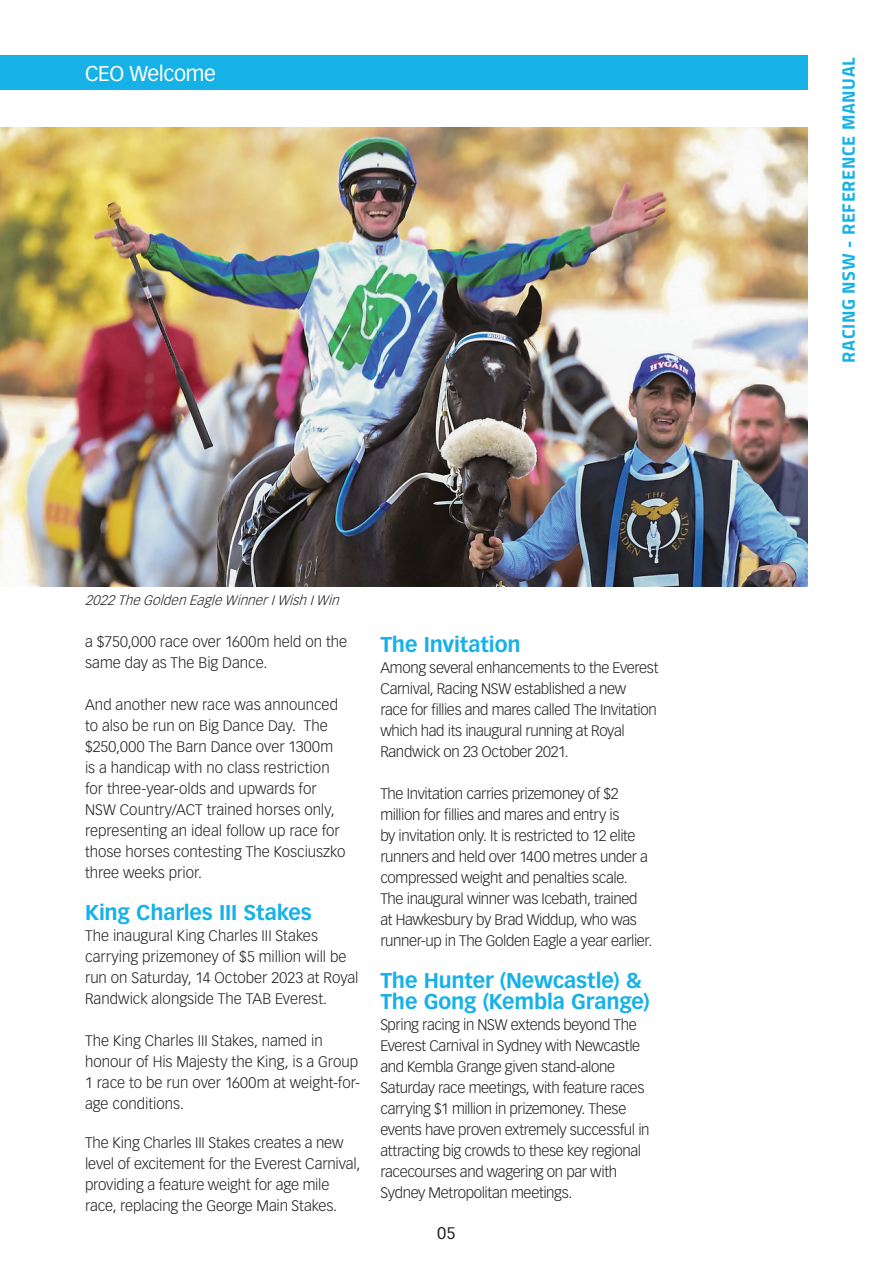
<style>
.page{position:relative;width:893px;height:1263px;background:#fff}
.page>*{position:absolute;margin:0;border:0;box-sizing:border-box;transform-origin:0 0}
.Body{font:700 21px/21px "Vectora LT Std";letter-spacing:-.005em;color:#15b1e7}
.Top_Folio{font:21px "Vectora LT Std";letter-spacing:-.02em;color:#fff}
.t1{font:700 18px "Titillium";letter-spacing:.035em;color:#15b1e7}
.t2{font:16.5px "Vectora LT Std";color:#231f20}
.Body-2{font:300 15px/21px "Vectora LT Std";letter-spacing:-.015em;color:#231f20}
.Body-3{font:italic 300 13.5px "Vectora LT Std";color:#231f20}
</style>
<div class="page">
<div style="left:0;top:56px;width:808px;height:34px;background:#15b1e7"></div>
<img style="left:0;top:128px;width:808px;height:459px">
<p class="Top_Folio" style="left:85px;top:61px;width:132px">CEO Welcome</p>
<p class="Body-3" style="left:85px;top:592px;width:259px">2022TheGoldenEagleWinnerIWishIWin</p>
<p class="Body-2" style="left:85px;top:632px;width:264px">a $750,000 race over 1600m held on the same day as The Big Dance.</p>
<p class="Body-2" style="left:85px;top:695px;width:262px">And another new race was announced to also be run on Big Dance Day. The $250,000 The Barn Dance over 1300m is a handicap with no class restriction for three-year-olds and upwards for NSW Country/ACT trained horses only, representing an ideal follow up race for those horses contesting The Kosciuszko three weeks prior.</p>
<p class="Body" style="left:85px;top:902px;width:228px">King Charles III Stakes</p>
<p class="Body-2" style="left:85px;top:926px;width:275px">The inaugural King Charles III Stakes carrying prizemoney of $5 million will be run on Saturday, 14 October 2023 at Royal Randwick alongside The TAB Everest.</p>
<p class="Body-2" style="left:85px;top:1031px;width:276px">The King Charles III Stakes, named in honour of His Majesty the King, is a Group 1 race to be run over 1600m at weight-for&shy;age conditions.</p>
<p class="Body-2" style="left:85px;top:1133px;width:277px">The King Charles III Stakes creates a new level of excitement for the Everest Carnival, providing a feature weight for age mile race, replacing the George Main Stakes.</p>
<p class="Body" style="left:380px;top:634px;width:142px">The Invitation</p>
<p class="Body-2" style="left:380px;top:657px;width:280px">Among several enhancements to the Everest Carnival, Racing NSW established a new<br>race for fillies and mares called The Invitation which had its inaugural running at Royal Randwick on 23 October 2021.</p>
<p class="Body-2" style="left:380px;top:783px;width:269px">The Invitation carries prizemoney of $2 million for fillies and mares and entry is<br>by invitation only. It is restricted to 12 elite runners and held over 1400 metres under a compressed weight and penalties scale.</p>
<p class="Body-2" style="left:380px;top:888px;width:273px">The inaugural winner was Icebath, trained at Hawkesbury by Brad Widdup, who was runner-up in The Golden Eagle a year earlier.</p>
<p class="Body" style="left:380px;top:970px;width:271px">The Hunter (Newcastle) &amp;<br>The Gong (Kembla Grange)</p>
<p class="Body-2" style="left:380px;top:1014px;width:271px">Spring racing in NSW extends beyond The Everest Carnival in Sydney with Newcastle and Kembla Grange given stand-alone Saturday race meetings, with feature races carrying $1 million in prizemoney. These events have proven extremely successful in attracting big crowds to these key regional racecourses and wagering on par with Sydney Metropolitan meetings.</p>
<p class="t2" style="left:437px;top:1223px;width:20px">05</p>
<p class="t1" style="left:835px;top:363px;width:307px;rotate:-90deg">RACING NSW - REFERENCE MANUAL</p>
</div>
